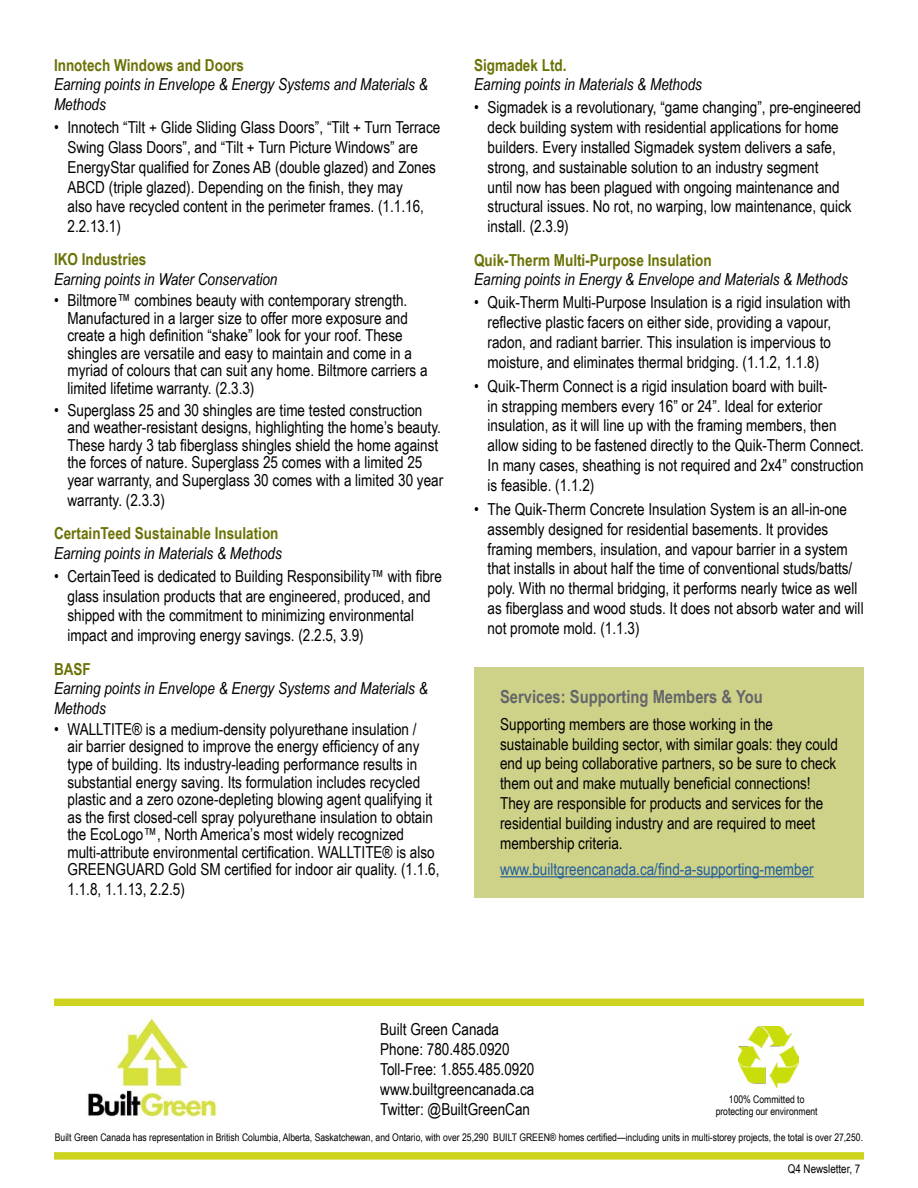
<style>
.page{position:relative;width:918px;height:1188px;background:#fff}
.page>*{position:absolute;margin:0;border:0;box-sizing:border-box;transform-origin:0 0}
.t1{font:700 18px "Arial Narrow";color:#656669}
.t2{font:16.5px/19.8px "Arial Narrow";color:#000}
.t3{font:italic 16.5px/19.8px "Arial Narrow";color:#000}
.t4{font:700 16.5px "Arial Narrow";color:#6b7205}
.t5{font:16.5px "Arial Narrow";color:#215e9e}
.t6{font:12px "Arial Narrow";color:#000}
.t7{font:10.5px/12.6px "Arial Narrow";color:#000;text-align:center}
</style>
<div class="page">
<div style="left:54px;top:1152px;width:810px;height:8px;background:#cdd31f"></div>
<div style="left:54px;top:999px;width:810px;height:7px;background:#cdd31f"></div>
<img style="left:87px;top:1016px;width:130px;height:103px">
<img style="left:739px;top:1026px;width:60px;height:61px">
<div style="left:474px;top:667px;width:390px;height:231px;background:#ced289"></div>
<hr style="left:500px;top:876px;width:314px;height:1px;background:#215e9e">
<p class="t4" style="left:54px;top:52px;width:192px">Innotech Windows and Doors</p>
<p class="t3" style="left:54px;top:74px;width:375px">Earning points in Envelope &amp; Energy Systems and Materials &amp;<br>Methods</p>
<p class="t2" style="left:67px;top:117px;width:374px;text-indent:-13px">• Innotech “Tilt + Glide Sliding Glass Doors”, “Tilt + Turn Terrace Swing Glass Doors”, and “Tilt + Turn Picture Windows” are EnergyStar qualified for Zones AB (double glazed) and Zones ABCD (triple glazed). Depending on the finish, they may<br>also have recycled content in the perimeter frames. (1.1.16, 2.2.13.1)</p>
<p class="t4" style="left:54px;top:247px;width:94px">IKO Industries</p>
<p class="t3" style="left:54px;top:269px;width:225px">Earning points in Water Conservation</p>
<p class="t2" style="left:67px;top:291px;width:362px;line-height:17.5px;text-indent:-13px">• Biltmore™ combines beauty with contemporary strength.<br>Manufactured in a larger size to offer more exposure and create a high definition “shake” look for your roof. These shingles are versatile and easy to maintain and come in a myriad of colours that can suit any home. Biltmore carriers a limited lifetime warranty. (2.3.3)</p>
<p class="t2" style="left:67px;top:400px;width:377px;line-height:17.5px;text-indent:-13px">• Superglass 25 and 30 shingles are time tested construction and weather-resistant designs, highlighting the home’s beauty.<br>These hardy 3 tab fiberglass shingles shield the home against the forces of nature. Superglass 25 comes with a limited 25 year warranty, and Superglass 30 comes with a limited 30 year</p>
<p class="t2" style="left:67px;top:489px;width:99px">warranty. (2.3.3)</p>
<p class="t4" style="left:54px;top:521px;width:226px">CertainTeed Sustainable Insulation</p>
<p class="t3" style="left:54px;top:543px;width:229px">Earning points in Materials &amp; Methods</p>
<p class="t2" style="left:67px;top:566px;width:376px;text-indent:-13px">• CertainTeed is dedicated to Building Responsibility™ with fibre glass insulation products that are engineered, produced, and shipped with the commitment to minimizing environmental impact and improving energy savings. (2.2.5, 3.9)</p>
<p class="t4" style="left:54px;top:656px;width:38px">BASF</p>
<p class="t3" style="left:54px;top:678px;width:375px">Earning points in Envelope &amp; Energy Systems and Materials &amp;<br>Methods</p>
<p class="t2" style="left:67px;top:720px;width:373px;line-height:17.5px;text-indent:-13px">• WALLTITE® is a medium-density polyurethane insulation /<br>air barrier designed to improve the energy efficiency of any type of building. Its industry-leading performance results in substantial energy saving. Its formulation includes recycled plastic and a zero ozone-depleting blowing agent qualifying it as the first closed-cell spray polyurethane insulation to obtain the EcoLogo™, North America’s most widely recognized multi-attribute environmental certification. WALLTITE® is also GREENGUARD Gold SM certified for indoor air quality. (1.1.6,</p>
<p class="t2" style="left:67px;top:879px;width:119px">1.1.8, 1.1.13, 2.2.5)</p>
<p class="t4" style="left:474px;top:52px;width:94px">Sigmadek Ltd.</p>
<p class="t3" style="left:474px;top:74px;width:229px">Earning points in Materials &amp; Methods</p>
<p class="t2" style="left:488px;top:97px;width:375px;text-indent:-13px">• Sigmadek is a revolutionary, “game changing”, pre-engineered deck building system with residential applications for home builders. Every installed Sigmadek system delivers a safe, strong, and sustainable solution to an industry segment<br>until now has been plagued with ongoing maintenance and structural issues. No rot, no warping, low maintenance, quick install. (2.3.9)</p>
<p class="t4" style="left:474px;top:247px;width:239px">Quik-Therm Multi-Purpose Insulation</p>
<p class="t3" style="left:474px;top:269px;width:375px">Earning points in Energy &amp; Envelope and Materials &amp; Methods</p>
<p class="t2" style="left:488px;top:292px;width:365px;text-indent:-13px">• Quik-Therm Multi-Purpose Insulation is a rigid insulation with reflective plastic facers on either side, providing a vapour, radon, and radiant barrier. This insulation is impervious to moisture, and eliminates thermal bridging. (1.1.2, 1.1.8)</p>
<p class="t2" style="left:488px;top:376px;width:378px;text-indent:-13px">• Quik-Therm Connect is a rigid insulation board with built-<br>in strapping members every 16” or 24”. Ideal for exterior insulation, as it will line up with the framing members, then allow siding to be fastened directly to the Quik-Therm Connect.<br>In many cases, sheathing is not required and 2x4” construction is feasible. (1.1.2)</p>
<p class="t2" style="left:488px;top:499px;width:378px;text-indent:-13px">• The Quik-Therm Concrete Insulation System is an all-in-one assembly designed for residential basements. It provides framing members, insulation, and vapour barrier in a system that installs in about half the time of conventional studs/batts/ poly. With no thermal bridging, it performs nearly twice as well as fiberglass and wood studs. It does not absorb water and will not promote mold. (1.1.3)</p>
<p class="t1" style="left:500px;top:683px;width:264px">Services: Supporting Members &amp; You</p>
<p class="t2" style="left:500px;top:713px;width:339px">Supporting members are those working in the sustainable building sector, with similar goals: they could end up being collaborative partners, so be sure to check them out and make mutually beneficial connections!<br>They are responsible for products and services for the residential building industry and are required to meet membership criteria.</p>
<p class="t5" style="left:500px;top:857px;width:315px">www.builtgreencanada.ca/find-a-supporting-member</p>
<p class="t2" style="left:380px;top:1019px;width:156px">Built Green Canada<br>Phone: 780.485.0920<br>Toll-Free: 1.855.485.0920 www.builtgreencanada.ca<br>Twitter: @BuiltGreenCan</p>
<p class="t7" style="left:55px;top:1130px;width:810px">Built Green Canada has representation in British Columbia, Alberta, Saskatchewan, and Ontario, with over 25,290 BUILT GREEN® homes certified—including units in multi-storey projects, the total is over 27,250.</p>
<p class="t7" style="left:716px;top:1092px;width:104px">100% Committed to protecting our environment</p>
<p class="t6" style="left:788px;top:1160px;width:74px">Q4 Newsletter, 7</p>
</div>
